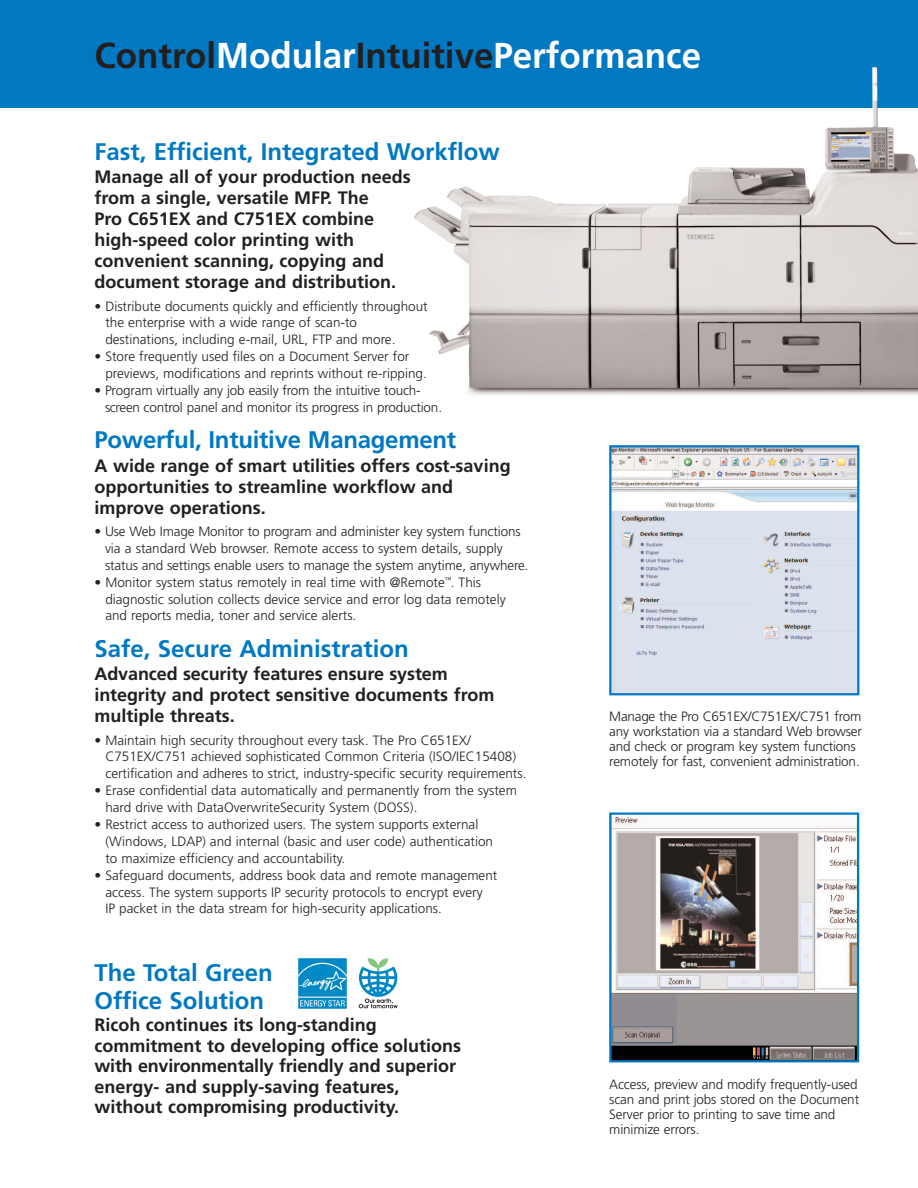
<style>
.page{position:relative;width:918px;height:1188px;background:#fff}
.page>*{position:absolute;margin:0;border:0;box-sizing:border-box;transform-origin:0 0}
.t1{font:700 36px "Frutiger";color:#fff}
.t2{font:700 24px/27.8px "Frutiger";color:#0079c2}
.t3{font:700 18px/21px "Frutiger";color:#231f20}
.t4{font:300 13.5px/16.8px "Frutiger";color:#231f20}
.s1{color:#231f20}
</style>
<div class="page">
<div style="left:0;top:0;width:918px;height:108px;background:#0079c2"></div>
<svg style="left:359px;top:958px;width:39px;height:50px"></svg>
<img style="left:298px;top:958px;width:49px;height:51px">
<img style="left:612px;top:815px;width:244px;height:244px">
<div style="left:609px;top:812px;width:250px;height:250px;border:2px solid #0079c2"></div>
<img style="left:612px;top:448px;width:244px;height:244px">
<div style="left:609px;top:445px;width:250px;height:250px;border:2px solid #0079c2"></div>
<img style="left:414px;top:67px;width:504px;height:328px">
<h1 class="t1" style="left:94px;top:40px;width:608px"><span class="s1">Control</span>Modular<span class="s1">Intuitive</span>Performance</h1>
<h2 class="t2" style="left:94px;top:139px;width:407px">Fast, Efficient, Integrated Workflow</h2>
<h3 class="t3" style="left:94px;top:167px;width:318px">Manage all of your production needs from a single, versatile MFP. The<br>Pro C651EX and C751EX combine high-speed color printing with convenient scanning, copying and document storage and distribution.</h3>
<p class="t4" style="left:105px;top:298px;width:324px;text-indent:-11px">• Distribute documents quickly and efficiently throughout the enterprise with a wide range of scan-to destinations, including e-mail, URL, FTP and more.</p>
<p class="t4" style="left:105px;top:349px;width:323px;text-indent:-11px">• Store frequently used files on a Document Server for previews, modifications and reprints without re-ripping.</p>
<p class="t4" style="left:105px;top:383px;width:339px;text-indent:-11px">• Program virtually any job easily from the intuitive touch&shy;screen control panel and monitor its progress in production.</p>
<h2 class="t2" style="left:94px;top:428px;width:363px">Powerful, Intuitive Management</h2>
<h3 class="t3" style="left:94px;top:456px;width:418px">A wide range of smart utilities offers cost-saving opportunities to streamline workflow and improve operations.</h3>
<p class="t4" style="left:105px;top:524px;width:425px;text-indent:-11px">• Use Web Image Monitor to program and administer key system functions via a standard Web browser. Remote access to system details, supply status and settings enable users to manage the system anytime, anywhere.</p>
<p class="t4" style="left:105px;top:575px;width:402px;text-indent:-11px">• Monitor system status remotely in real time with @Remote<sup>™</sup>. This diagnostic solution collects device service and error log data remotely and reports media, toner and service alerts.</p>
<h2 class="t2" style="left:94px;top:636px;width:316px">Safe, Secure Administration</h2>
<h3 class="t3" style="left:94px;top:665px;width:401px">Advanced security features ensure system integrity and protect sensitive documents from multiple threats.</h3>
<p class="t4" style="left:105px;top:733px;width:423px;text-indent:-11px">• Maintain high security throughout every task. The Pro C651EX/<br>C751EX/C751 achieved sophisticated Common Criteria (ISO/IEC15408) certification and adheres to strict, industry-specific security requirements.</p>
<p class="t4" style="left:105px;top:783px;width:413px;text-indent:-11px">• Erase confidential data automatically and permanently from the system hard drive with DataOverwriteSecurity System (DOSS).</p>
<p class="t4" style="left:105px;top:817px;width:389px;text-indent:-11px">• Restrict access to authorized users. The system supports external (Windows, LDAP) and internal (basic and user code) authentication to maximize efficiency and accountability.</p>
<p class="t4" style="left:105px;top:868px;width:394px;text-indent:-11px">• Safeguard documents, address book data and remote management access. The system supports IP security protocols to encrypt every<br>IP packet in the data stream for high-security applications.</p>
<h2 class="t2" style="left:94px;top:961px;width:180px">The Total Green<br>Office Solution</h2>
<h3 class="t3" style="left:94px;top:1016px;width:368px;line-height:20.4px">Ricoh continues its long-standing commitment to developing office solutions with environmentally friendly and superior energy- and supply-saving features, without compromising productivity.</h3>
<p class="t4" style="left:609px;top:710px;width:254px;line-height:15px">Manage the Pro C651EX/C751EX/C751 from any workstation via a standard Web browser and check or program key system functions remotely for fast, convenient administration.</p>
<p class="t4" style="left:609px;top:1077px;width:251px;line-height:15px">Access, preview and modify frequently-used scan and print jobs stored on the Document Server prior to printing to save time and minimize errors.</p>
</div>
